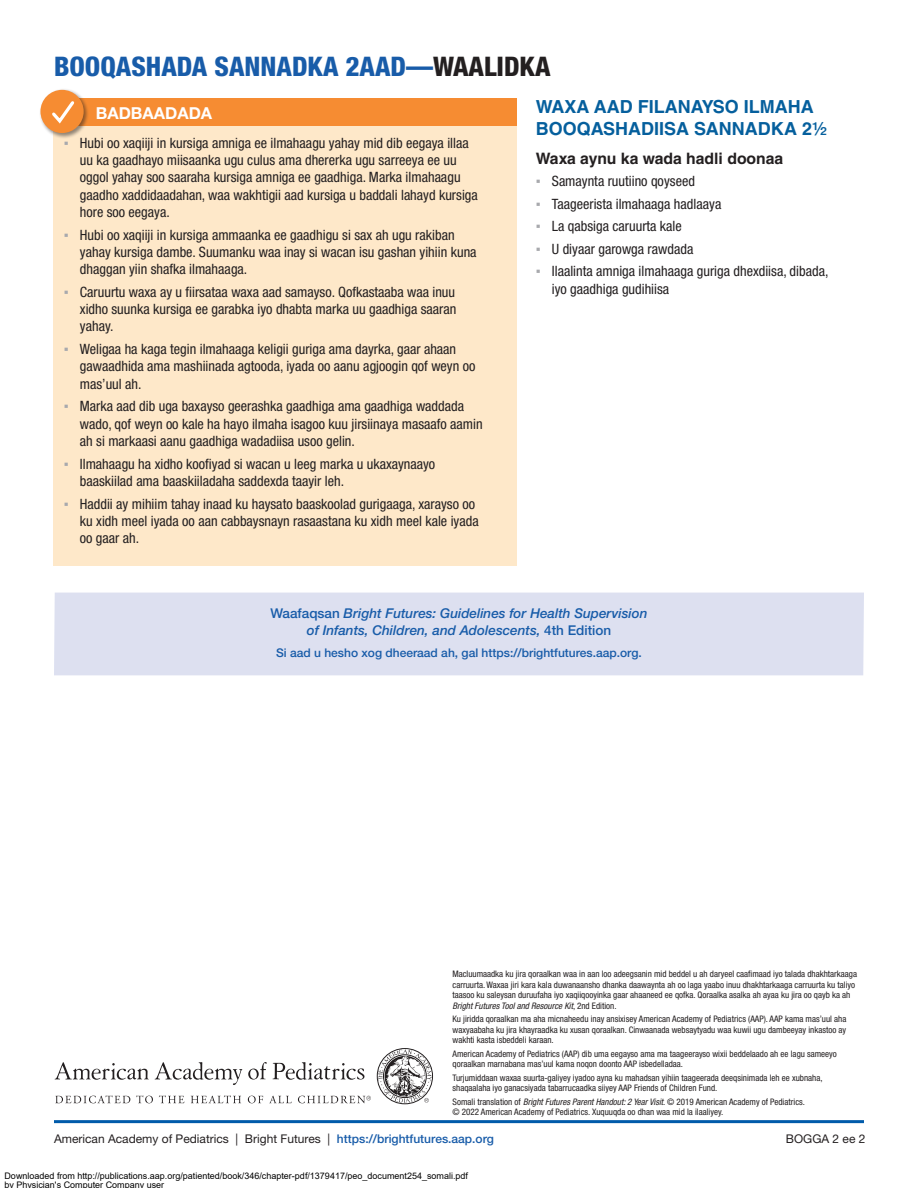
<style>
.page{position:relative;width:918px;height:1188px;background:#fff}
.page>*{position:absolute;margin:0;border:0;box-sizing:border-box;transform-origin:0 0}
.heading{font:800 condensed 27px "Helvetica Neue";color:#185ca9}
.subhead{font:700 18px/21.6px "Helvetica LT Std";color:#055f9d}
.New_White_heads{font:700 16.5px "Helvetica Neue";color:#fff}
.subhead-2{font:700 15.75px "Helvetica LT Std";color:#231f20}
.t1{font:condensed 14.25px/17.4px "Helvetica Neue";color:#231f20}
.New_White_heads-2{font:italic 500 13.5px/16.5px "Helvetica Neue";color:#185ca9;text-align:center}
.list_helv{font:12px "Helvetica Neue";color:#231f20}
.New_White_heads-3{font:500 12px "Helvetica Neue";color:#185ca9}
.t2{font:condensed 9px/10.5px "Helvetica Neue LT Pro";color:#231f20}
.t3{font:9px/9px "Arial";color:#000}
.s1{color:#231f20}
.s2{font-family:"Arial";font-stretch:normal;color:#a8a9ad}
.s3{font-family:"Helvetica Neue";font-weight:500}
.s4{font-style:normal}
.s5{font-family:"Helvetica Neue";font-style:italic}
.s6{font-weight:500;color:#185ca9}
</style>
<div class="page">
<svg style="left:55px;top:1062px;width:94px;height:18px"></svg>
<svg style="left:155px;top:1062px;width:209px;height:23px"></svg>
<svg style="left:55px;top:1095px;width:75px;height:8px"></svg>
<svg style="left:136px;top:1095px;width:17px;height:8px"></svg>
<svg style="left:159px;top:1095px;width:25px;height:8px"></svg>
<svg style="left:191px;top:1095px;width:50px;height:8px"></svg>
<svg style="left:248px;top:1096px;width:15px;height:7px"></svg>
<svg style="left:269px;top:1096px;width:23px;height:7px"></svg>
<svg style="left:378px;top:1049px;width:54px;height:54px"></svg>
<svg style="left:298px;top:1096px;width:73px;height:7px"></svg>
<hr style="left:54px;top:1120px;width:810px;height:3px;background:#005baa">
<div style="left:53px;top:98px;width:463px;height:468px;background:#fee8c9"></div>
<div style="left:53px;top:99px;width:463px;height:27px;background:#f68c32"></div>
<div style="left:39px;top:89px;width:50px;height:50px;background:#231f20;opacity:.5"></div>
<div style="left:40px;top:90px;width:44px;height:43px;background:#f68c32;border-radius:50%"></div>
<svg style="left:52px;top:101px;width:23px;height:23px"></svg>
<div style="left:54px;top:593px;width:810px;height:82px;background:#dde0f0"></div>
<p class="heading" style="left:54px;top:50px;width:498px">BOOQASHADA SANNADKA 2AAD—<span class="s1">WAALIDKA</span></p>
<p class="New_White_heads" style="left:96px;top:103px;width:118px">BADBAADADA</p>
<p class="t1" style="left:80px;top:134px;width:399px;text-indent:-16px"><span class="s2">▪</span> Hubi oo xaqiiji in kursiga amniga ee ilmahaagu yahay mid dib eegaya illaa uu ka gaadhayo miisaanka ugu culus ama dhererka ugu sarreeya ee uu oggol yahay soo saaraha kursiga amniga ee gaadhiga. Marka ilmahaagu gaadho xaddidaadahan, waa wakhtigii aad kursiga u baddali lahayd kursiga hore soo eegaya.</p>
<p class="t1" style="left:80px;top:226px;width:398px;text-indent:-16px"><span class="s2">▪</span> Hubi oo xaqiiji in kursiga ammaanka ee gaadhigu si sax ah ugu rakiban yahay kursiga dambe. Suumanku waa inay si wacan isu gashan yihiin kuna dhaggan yiin shafka ilmahaaga.</p>
<p class="t1" style="left:80px;top:283px;width:378px;text-align:justify;text-indent:-16px"><span class="s2">▪</span> Caruurtu waxa ay u fiirsataa waxa aad samayso. Qofkastaaba waa inuu xidho suunka kursiga ee garabka iyo dhabta marka uu gaadhiga saaran yahay.</p>
<p class="t1" style="left:80px;top:340px;width:397px;text-indent:-16px"><span class="s2">▪</span> Weligaa ha kaga tegin ilmahaaga keligii guriga ama dayrka, gaar ahaan gawaadhida ama mashiinada agtooda, iyada oo aanu agjoogin qof weyn oo mas’uul ah.</p>
<p class="t1" style="left:80px;top:398px;width:404px;text-indent:-16px"><span class="s2">▪</span> Marka aad dib uga baxayso geerashka gaadhiga ama gaadhiga waddada wado, qof weyn oo kale ha hayo ilmaha isagoo kuu jirsiinaya masaafo aamin ah si markaasi aanu gaadhiga wadadiisa usoo gelin.</p>
<p class="t1" style="left:80px;top:455px;width:357px;text-indent:-16px"><span class="s2">▪</span> Ilmahaagu ha xidho koofiyad si wacan u leeg marka u ukaxaynaayo baaskiilad ama baaskiiladaha saddexda taayir leh.</p>
<p class="t1" style="left:80px;top:495px;width:400px;text-indent:-16px"><span class="s2">▪</span> Haddii ay mihiim tahay inaad ku haysato baaskoolad gurigaaga, xarayso oo ku xidh meel iyada oo aan cabbaysnayn rasaastana ku xidh meel kale iyada oo gaar ah.</p>
<p class="subhead" style="left:536px;top:96px;width:293px">WAXA AAD FILANAYSO ILMAHA<br>BOOQASHADIISA SANNADKA 2<span class="s3">½</span></p>
<p class="subhead-2" style="left:536px;top:149px;width:249px">Waxa aynu ka wada hadli doonaa</p>
<p class="t1" style="left:536px;top:172px;width:161px"><span class="s2">▪</span> Samaynta ruutiino qoyseed</p>
<p class="t1" style="left:536px;top:195px;width:187px"><span class="s2">▪</span> Taageerista ilmahaaga hadlaaya</p>
<p class="t1" style="left:536px;top:217px;width:148px"><span class="s2">▪</span> La qabsiga caruurta kale</p>
<p class="t1" style="left:536px;top:240px;width:159px"><span class="s2">▪</span> U diyaar garowga rawdada</p>
<p class="t1" style="left:552px;top:263px;width:278px;text-indent:-16px"><span class="s2">▪</span> Ilaalinta amniga ilmahaaga guriga dhexdiisa, dibada, iyo gaadhiga gudihiisa</p>
<p class="New_White_heads-2" style="left:270px;top:605px;width:379px"><span class="s4">Waafaqsan</span> Bright Futures: Guidelines for Health Supervision of Infants, Children, and Adolescents, <span class="s4">4th Edition</span></p>
<p class="New_White_heads-3" style="left:276px;top:645px;width:367px">Si aad u hesho xog dheeraad ah, gal https://brightfutures.aap.org.</p>
<p class="t2" style="left:453px;top:969px;width:406px">Macluumaadka ku jira qoraalkan waa in aan loo adeegsanin mid beddel u ah daryeel caafimaad iyo talada dhakhtarkaaga carruurta. Waxaa jiri kara kala duwanaansho dhanka daawaynta ah oo laga yaabo inuu dhakhtarkaaga carruurta ku taliyo taasoo ku saleysan duruufaha iyo xaqiiqooyinka gaar ahaaneed ee qofka. Qoraalka asalka ah ayaa ku jira oo qayb ka ah <span class="s5">Bright Futures Tool and Resource Kit</span>, 2nd Edition.</p>
<p class="t2" style="left:453px;top:1014px;width:395px;text-align:justify">Ku jiridda qoraalkan ma aha micnaheedu inay ansixisey American Academy of Pediatrics (AAP). AAP kama mas’uul aha waxyaabaha ku jira khayraadka ku xusan qoraalkan. Cinwaanada websaytyadu waa kuwii ugu dambeeyay inkastoo ay wakhti kasta isbeddeli karaan.</p>
<p class="t2" style="left:453px;top:1048px;width:386px">American Academy of Pediatrics (AAP) dib uma eegayso ama ma taageerayso wixii beddelaado ah ee lagu sameeyo qoraalkan marnabana mas’uul kama noqon doonto AAP isbedelladaa.</p>
<p class="t2" style="left:453px;top:1072px;width:372px">Turjumiddaan waxaa suurta-galiyey iyadoo ayna ku mahadsan yihiin taageerada deeqsinimada leh ee xubnaha, shaqaalaha iyo ganacsiyada tabarrucaadka siiyey AAP Friends of Children Fund.</p>
<p class="t2" style="left:453px;top:1096px;width:354px">Somali translation of <span class="s5">Bright Futures Parent Handout: 2 Year Visit</span>. © 2019 American Academy of Pediatrics. © 2022 American Academy of Pediatrics. Xuquuqda oo dhan waa mid la ilaaliyey.</p>
<p class="list_helv" style="left:54px;top:1132px;width:442px">American Academy of Pediatrics | Bright Futures | <span class="s6">https://brightfutures.aap.org</span></p>
<p class="list_helv" style="left:786px;top:1132px;width:81px">BOGGA 2 ee 2</p>
<p class="t3" style="left:4px;top:1172px;width:465px">Downloaded from http://publications.aap.org/patiented/book/346/chapter-pdf/1379417/peo_document254_somali.pdf by Physician's Computer Company user</p>
</div>
